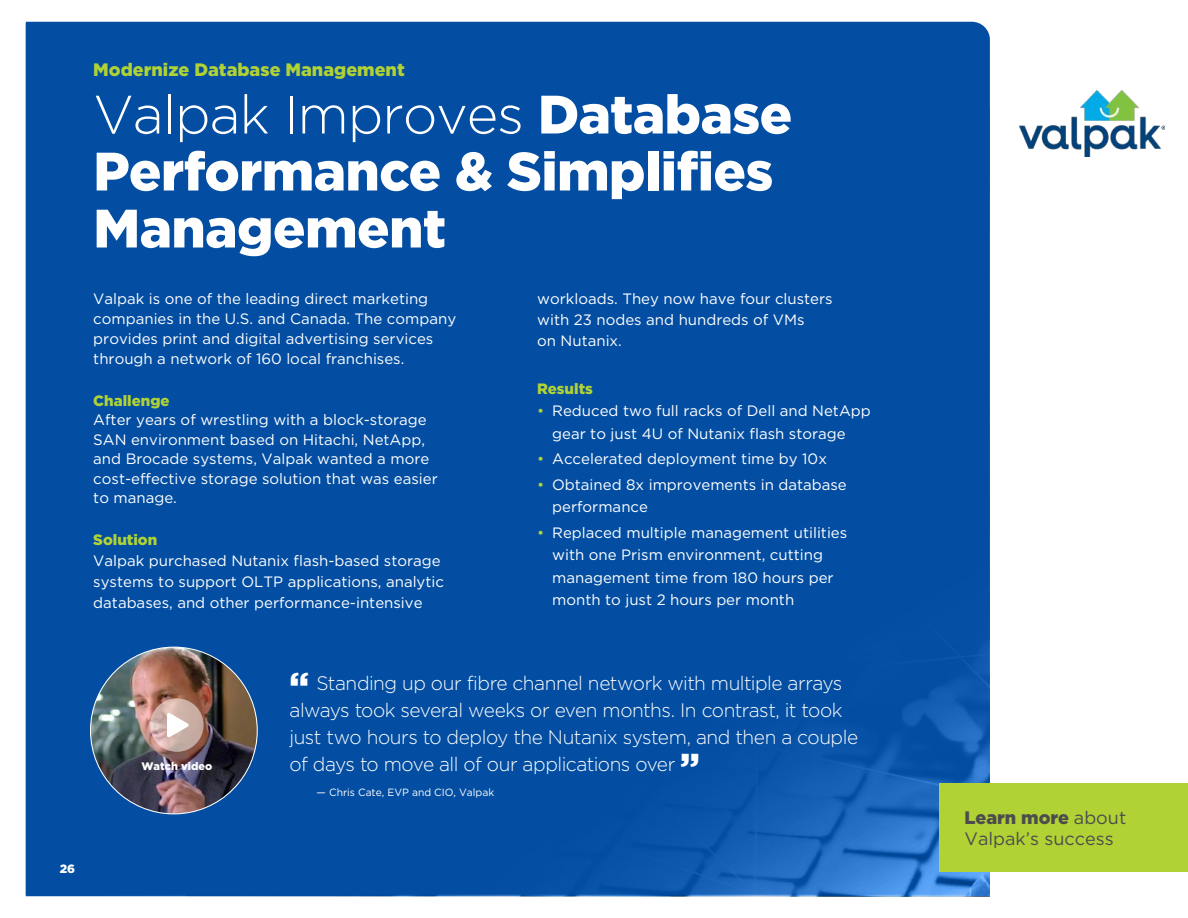
<style>
.page{position:relative;width:1188px;height:918px;background:#fff}
.page>*{position:absolute;margin:0;border:0;box-sizing:border-box;transform-origin:0 0}
.t1{font:900 54px/57px "Gotham";letter-spacing:-.01em;color:#fff}
.t2{font:300 19.5px/27px "Gotham";letter-spacing:-.025em;color:#fff}
.t3{font:18px/21px "Gotham";color:#4c4c4e}
.t4{font:900 18px "Gotham";color:#b0d235}
.t5{font:15px/22.5px "Gotham";color:#fff}
.t6{font:900 15px "Gotham";color:#b0d235}
.t7{font:900 12px "Gotham";color:#fff}
.t8{font:900 10.95px "Gotham";color:#fff}
.t9{font:10.5px "Gotham";color:#fff}
.s1{font-weight:300}
.s2{color:#b0d235}
.s3{font-weight:900;font-size:36px}
.s4{font-weight:900}
</style>
<div class="page">
<div style="left:26px;top:23px;width:964px;height:873px;background:#034ea2"></div>
<img style="left:91px;top:647px;width:166px;height:167px;border-radius:83px">
<svg style="left:150px;top:698px;width:54px;height:54px;fill:#caaea4"></svg>
<svg style="left:167px;top:712px;width:22px;height:26px"></svg>
<img style="left:1019px;top:90px;width:146px;height:66px">
<div style="left:939px;top:783px;width:249px;height:89px;background:#b0d235"></div>
<p class="t4" style="left:93px;top:57px;width:313px">Modernize Database Management</p>
<h1 class="t1" style="left:93px;top:85px;width:701px"><span class="s1">Valpak Improves</span> Database<br>Performance &amp; Simplifies<br>Management</h1>
<p class="t5" style="left:93px;top:288px;width:364px;line-height:20.2px">Valpak is one of the leading direct marketing companies in the U.S. and Canada. The company provides print and digital advertising services through a network of 160 local franchises.</p>
<p class="t6" style="left:93px;top:390px;width:78px">Challenge</p>
<p class="t5" style="left:93px;top:410px;width:346px;line-height:19.5px">After years of wrestling with a block-storage SAN environment based on Hitachi, NetApp, and Brocade systems, Valpak wanted a more cost-effective storage solution that was easier to manage.</p>
<p class="t6" style="left:93px;top:530px;width:65px">Solution</p>
<p class="t5" style="left:93px;top:550px;width:352px;line-height:21px">Valpak purchased Nutanix flash-based storage systems to support OLTP applications, analytic databases, and other performance-intensive</p>
<p class="t5" style="left:537px;top:288px;width:297px;line-height:21px">workloads. They now have four clusters with 23 nodes and hundreds of VMs<br>on Nutanix.</p>
<p class="t6" style="left:537px;top:378px;width:57px">Results</p>
<p class="t5" style="left:552px;top:399px;width:320px;text-indent:-15px"><span class="s2">•</span> Reduced two full racks of Dell and NetApp gear to just 4U of Nutanix flash storage</p>
<p class="t5" style="left:537px;top:447px;width:291px"><span class="s2">•</span> Accelerated deployment time by 10x</p>
<p class="t5" style="left:552px;top:473px;width:296px;text-indent:-15px"><span class="s2">•</span> Obtained 8x improvements in database performance</p>
<p class="t5" style="left:552px;top:521px;width:297px;text-indent:-15px"><span class="s2">•</span> Replaced multiple management utilities with one Prism environment, cutting management time from 180 hours per month to just 2 hours per month</p>
<p class="t8" style="left:141px;top:758px;width:72px">Watch video</p>
<h2 class="t2" style="left:290px;top:669px;width:570px"><span class="s3">“</span> Standing up our fibre channel network with multiple arrays always took several weeks or even months. In contrast, it took just two hours to deploy the Nutanix system, and then a couple of days to move all of our applications over <span class="s3">”</span></h2>
<p class="t9" style="left:316px;top:786px;width:179px">— Chris Cate, EVP and CIO, Valpak</p>
<p class="t7" style="left:60px;top:860px;width:17px">26</p>
<p class="t3" style="left:964px;top:807px;width:163px"><span class="s4">Learn more</span> about<br>Valpak’s success</p>
</div>
